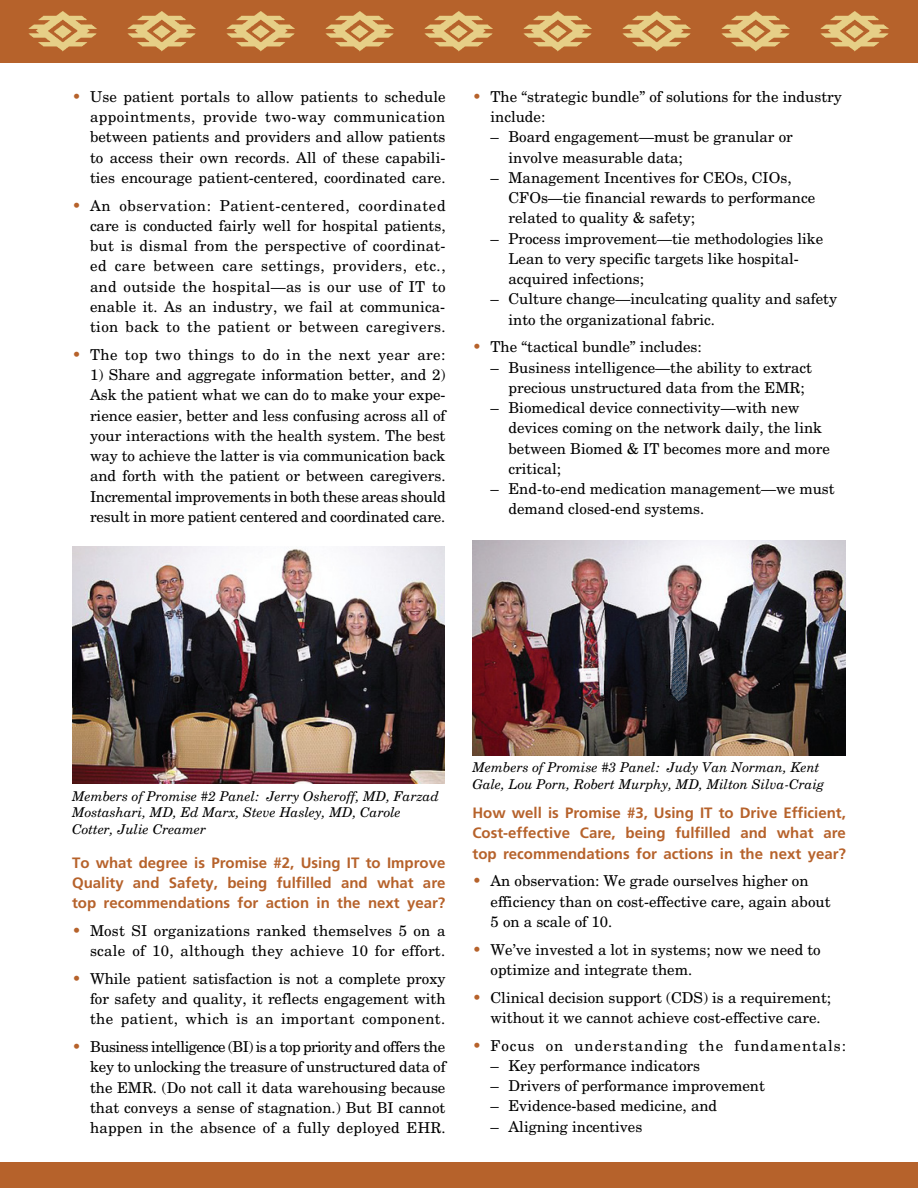
<style>
.page{position:relative;width:918px;height:1188px;background:#fff}
.page>*{position:absolute;margin:0;border:0;box-sizing:border-box;transform-origin:0 0}
.t1{font:15px/20.2px "New Century Schlbk";color:#000}
.t2{font:700 15px/20.2px "Frutiger";color:#b6622b;text-align:justify}
.t3{font:15px "New Century Schlbk";letter-spacing:.03em;color:#000}
.t4{font:15px "New Century Schlbk";letter-spacing:.06em;color:#000}
.t5{font:italic 13.5px/16.5px "New Century Schlbk";color:#000}
.s1{color:#b6622b}
</style>
<div class="page">
<div style="left:0;top:1162px;width:918px;height:26px;background:#b6622b"></div>
<div style="left:0;top:0;width:918px;height:63px;background:#b6622b"></div>
<img style="left:28px;top:11px;width:69px;height:41px">
<img style="left:127px;top:11px;width:69px;height:41px">
<img style="left:226px;top:11px;width:69px;height:41px">
<img style="left:325px;top:11px;width:69px;height:41px">
<img style="left:424px;top:11px;width:69px;height:41px">
<img style="left:523px;top:11px;width:69px;height:41px">
<img style="left:622px;top:11px;width:69px;height:41px">
<img style="left:721px;top:11px;width:69px;height:41px">
<img style="left:820px;top:11px;width:69px;height:41px">
<img style="left:72px;top:547px;width:373px;height:236px">
<img style="left:472px;top:540px;width:373px;height:215px">
<p class="t1" style="left:90px;top:86px;width:357px;text-align:justify;text-indent:-18px"><span class="s1">•</span> Use patient portals to allow patients to schedule appointments, provide two-way communication between patients and providers and allow patients to access their own records. All of these capabili&shy;ties encourage patient-centered, coordinated care.</p>
<p class="t1" style="left:90px;top:195px;width:357px;text-align:justify;text-indent:-18px"><span class="s1">•</span> An observation: Patient-centered, coordinated care is conducted fairly well for hospital patients, but is dismal from the perspective of coordinat&shy;ed care between care settings, providers, etc., and outside the hospital—as is our use of IT to enable it. As an industry, we fail at communica&shy;tion back to the patient or between caregivers.</p>
<p class="t3" style="left:72px;top:345px;width:375px"><span class="s1">•</span> The top two things to do in the next year are:</p>
<p class="t1" style="left:90px;top:364px;width:357px;text-align:justify">1) Share and aggregate information better, and 2)<br>Ask the patient what we can do to make your expe&shy;rience easier, better and less confusing across all of your interactions with the health system. The best way to achieve the latter is via communication back and forth with the patient or between caregivers.<br>Incremental improvements in both these areas should result in more patient centered and coordinated care.</p>
<p class="t1" style="left:490px;top:86px;width:353px;text-indent:-18px"><span class="s1">•</span> The “strategic bundle” of solutions for the industry include:</p>
<p class="t1" style="left:509px;top:126px;width:286px;text-indent:-18px">– Board engagement—must be granular or involve measurable data;</p>
<p class="t1" style="left:509px;top:167px;width:308px;text-indent:-18px">– Management Incentives for CEOs, CIOs,<br>CFOs—tie financial rewards to performance related to quality &amp; safety;</p>
<p class="t1" style="left:509px;top:228px;width:316px;text-indent:-18px">– Process improvement—tie methodologies like<br>Lean to very specific targets like hospital&shy;acquired infections;</p>
<p class="t1" style="left:509px;top:288px;width:330px;text-indent:-18px">– Culture change—inculcating quality and safety into the organizational fabric.</p>
<p class="t1" style="left:473px;top:336px;width:231px"><span class="s1">•</span> The “tactical bundle” includes:</p>
<p class="t1" style="left:509px;top:357px;width:305px;text-indent:-18px">– Business intelligence—the ability to extract precious unstructured data from the EMR;</p>
<p class="t1" style="left:509px;top:397px;width:323px;text-indent:-18px">– Biomedical device connectivity—with new devices coming on the network daily, the link between Biomed &amp; IT becomes more and more critical;</p>
<p class="t1" style="left:509px;top:478px;width:328px;text-indent:-18px">– End-to-end medication management—we must demand closed-end systems.</p>
<p class="t5" style="left:72px;top:787px;width:368px">Members of Promise #2 Panel: Jerry Osheroff, MD, Farzad<br>Mostashari, MD, Ed Marx, Steve Hasley, MD, Carole<br>Cotter, Julie Creamer</p>
<p class="t2" style="left:72px;top:852px;width:375px">To what degree is Promise #2, Using IT to Improve Quality and Safety, being fulfilled and what are top recommendations for action in the next year?</p>
<p class="t1" style="left:72px;top:920px;width:375px;text-align:right"><span class="s1">•</span> Most SI organizations ranked themselves 5 on a scale of 10, although they achieve 10 for effort.</p>
<p class="t1" style="left:90px;top:968px;width:357px;text-align:justify;text-indent:-18px"><span class="s1">•</span> While patient satisfaction is not a complete proxy for safety and quality, it reflects engagement with the patient, which is an important component.</p>
<p class="t1" style="left:90px;top:1036px;width:357px;text-align:justify;text-indent:-18px"><span class="s1">•</span> Business intelligence (BI) is a top priority and offers the key to unlocking the treasure of unstructured data of the EMR. (Do not call it data warehousing because that conveys a sense of stagnation.) But BI cannot happen in the absence of a fully deployed EHR.</p>
<p class="t5" style="left:472px;top:759px;width:353px">Members of Promise #3 Panel: Judy Van Norman, Kent<br>Gale, Lou Porn, Robert Murphy, MD, Milton Silva-Craig</p>
<p class="t2" style="left:472px;top:803px;width:375px">How well is Promise #3, Using IT to Drive Efficient, Cost-effective Care, being fulfilled and what are top recommendations for actions in the next year?</p>
<p class="t1" style="left:490px;top:871px;width:342px;text-indent:-18px"><span class="s1">•</span> An observation: We grade ourselves higher on efficiency than on cost-effective care, again about<br>5 on a scale of 10.</p>
<p class="t1" style="left:490px;top:939px;width:332px;text-indent:-18px"><span class="s1">•</span> We’ve invested a lot in systems; now we need to optimize and integrate them.</p>
<p class="t1" style="left:472px;top:987px;width:360px;text-align:center"><span class="s1">•</span> Clinical decision support (CDS) is a requirement; without it we cannot achieve cost-effective care.</p>
<p class="t4" style="left:472px;top:1036px;width:375px"><span class="s1">•</span> Focus on understanding the fundamentals:</p>
<p class="t1" style="left:490px;top:1055px;width:211px">– Key performance indicators</p>
<p class="t1" style="left:490px;top:1075px;width:276px">– Drivers of performance improvement</p>
<p class="t1" style="left:490px;top:1096px;width:228px">– Evidence-based medicine, and</p>
<p class="t1" style="left:490px;top:1116px;width:153px">– Aligning incentives</p>
</div>
